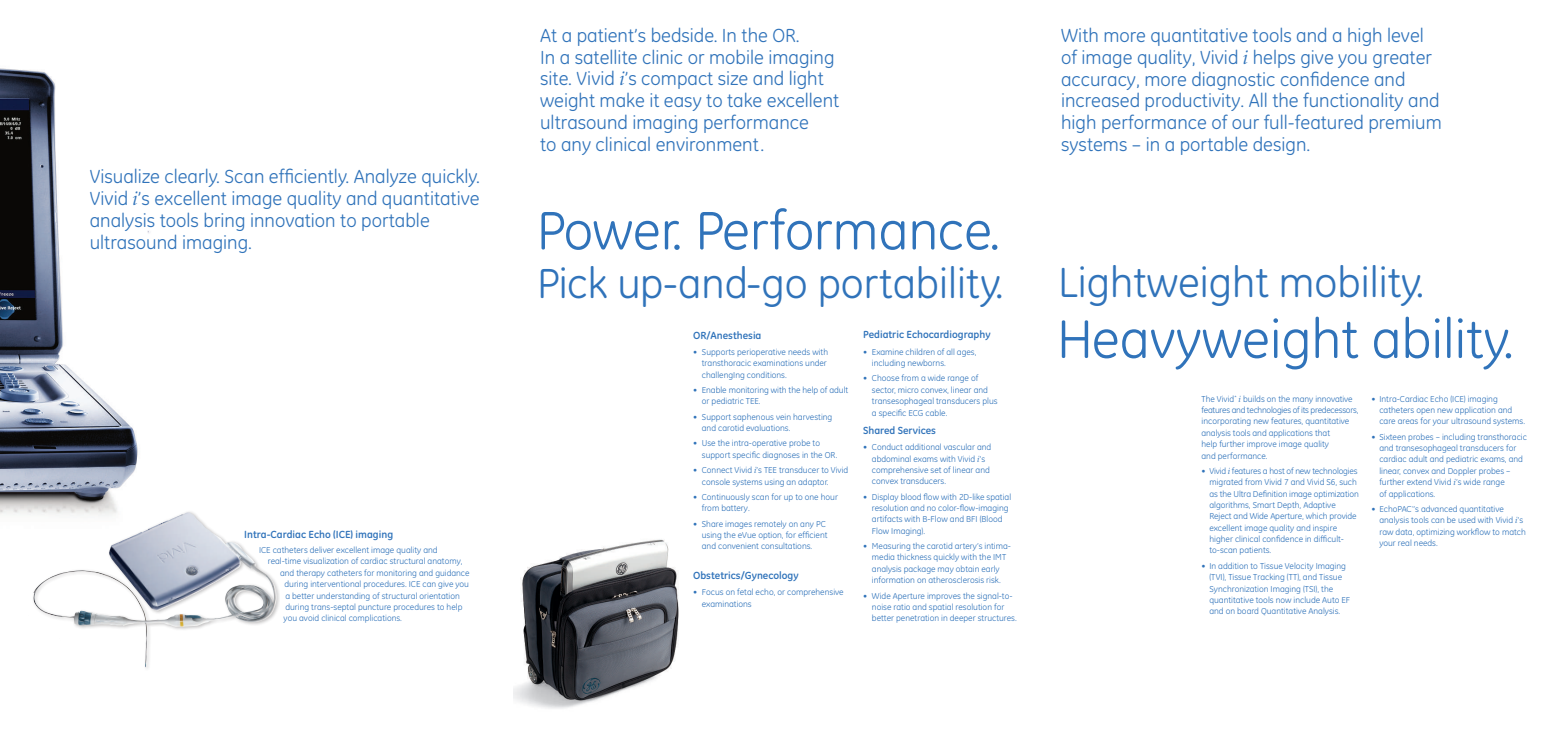
<style>
.page{position:relative;width:1556px;height:737px;background:#fff}
.page>*{position:absolute;margin:0;border:0;box-sizing:border-box;transform-origin:0 0}
.t1{font:54.95px "GE Inspira";color:#3073ba}
.t2{font:42.7px "GE Inspira";color:#3073ba}
.t3{font:19.25px/21.9px "GE Inspira";color:#3073ba}
.t4{font:700 10.5px "GE Inspira";color:#3073ba}
.t5{font:8.75px/11.4px "GE Inspira";color:#3073ba}
.s1{font-family:"Palatino LT Std";font-style:italic}
</style>
<div class="page">
<img style="left:513px;top:539px;width:166px;height:170px">
<img style="left:0;top:68px;width:149px;height:447px">
<div style="left:26px;top:510px;width:254px;height:161px;background:#fff"></div>
<img style="left:33px;top:513px;width:243px;height:113px">
<h3 class="t3" style="left:90px;top:167px;width:391px">Visualize clearly. Scan efficiently. Analyze quickly.<br>Vivid <span class="s1">i</span>’s excellent image quality and quantitative analysis tools bring innovation to portable ultrasound imaging.</h3>
<p class="t4" style="left:244px;top:530px;width:150px">Intra-Cardiac Echo (ICE) imaging</p>
<p class="t5" style="left:259px;top:545px;width:180px">ICE catheters deliver excellent image quality and</p>
<p class="t5" style="left:268px;top:556px;width:196px">real-time visualization of cardiac structural anatomy,</p>
<p class="t5" style="left:280px;top:568px;width:191px">and therapy catheters for monitoring and guidance</p>
<p class="t5" style="left:284px;top:579px;width:186px">during interventional procedures. ICE can give you</p>
<p class="t5" style="left:285px;top:590px;width:176px">a better understanding of structural orientation</p>
<p class="t5" style="left:285px;top:602px;width:178px">during trans-septal puncture procedures to help</p>
<p class="t5" style="left:283px;top:613px;width:120px">you avoid clinical complications.</p>
<h3 class="t3" style="left:540px;top:26px;width:301px">At a patient’s bedside. In the OR.<br>In a satellite clinic or mobile imaging site. Vivid <span class="s1">i</span>’s compact size and light weight make it easy to take excellent ultrasound imaging performance<br>to any clinical environment.</h3>
<p class="t3" style="left:1061px;top:26px;width:382px">With more quantitative tools and a high level of image quality, Vivid <span class="s1">i</span> helps give you greater accuracy, more diagnostic confidence and increased productivity. All the functionality and high performance of our full-featured premium systems – in a portable design.</p>
<h1 class="t1" style="left:536px;top:209px;width:465px">Power. Performance.</h1>
<h2 class="t2" style="left:537px;top:266px;width:468px">Pick up-and-go portability.</h2>
<p class="t4" style="left:693px;top:331px;width:70px">OR/Anesthesia</p>
<p class="t5" style="left:701px;top:347px;width:128px;text-indent:-9px">• Supports perioperative needs with transthoracic examinations under challengIng conditions.</p>
<p class="t5" style="left:701px;top:385px;width:148px;text-indent:-9px">• Enable monitoring with the help of adult or pediatric TEE.</p>
<p class="t5" style="left:701px;top:412px;width:132px;text-indent:-9px">• Support saphenous vein harvesting and carotid evaluations.</p>
<p class="t5" style="left:701px;top:438px;width:137px;text-indent:-9px">• Use the intra-operative probe to support specific diagnoses in the OR.</p>
<p class="t5" style="left:701px;top:465px;width:148px;text-indent:-9px">• Connect Vivid <span class="s1">i</span>’s TEE transducer to Vivid console systems using an adaptor.</p>
<p class="t5" style="left:701px;top:492px;width:138px;text-indent:-9px">• Continuously scan for up to one hour from battery.</p>
<p class="t5" style="left:701px;top:518px;width:127px;text-indent:-9px">• Share images remotely on any PC using the eVue option, for efficient and convenient consultations.</p>
<p class="t4" style="left:693px;top:571px;width:107px">Obstetrics/Gynecology</p>
<p class="t5" style="left:701px;top:587px;width:143px;text-indent:-9px">• Focus on fetal echo, or comprehensive examinations</p>
<p class="t4" style="left:863px;top:331px;width:129px">Pediatric Echocardiography</p>
<p class="t5" style="left:871px;top:347px;width:106px;text-indent:-9px">• Examine children of all ages, including newborns.</p>
<p class="t5" style="left:871px;top:373px;width:127px;text-indent:-9px">• Choose from a wide range of sector, micro convex, linear and transesophageal transducers plus a specific ECG cable.</p>
<p class="t4" style="left:863px;top:426px;width:74px">Shared Services</p>
<p class="t5" style="left:871px;top:442px;width:121px;text-indent:-9px">• Conduct additional vascular and abdominal exams with Vivid <span class="s1">i</span>’s comprehensive set of linear and convex transducers.</p>
<p class="t5" style="left:871px;top:491px;width:141px;text-indent:-9px">• Display blood flow with 2D-like spatial resolution and no color-flow-imaging artifacts with B-Flow and BFI (Blood Flow Imaging).</p>
<p class="t5" style="left:863px;top:541px;width:149px;text-align:center">• Measuring the carotid artery’s intima&shy;media thickness quickly with the IMT analysis package may obtain early information on atherosclerosis risk.</p>
<p class="t5" style="left:871px;top:590px;width:146px;text-indent:-9px">• Wide Aperture improves the signal-to&shy;noise ratio and spatial resolution for better penetration in deeper structures.</p>
<h2 class="t2" style="left:1057px;top:266px;width:368px">Lightweight mobility.</h2>
<h1 class="t1" style="left:1056px;top:317px;width:458px">Heavyweight ability.</h1>
<p class="t5" style="left:1201px;top:393px;width:158px">The Vivid<sup>*</sup> <span class="s1">i</span> builds on the many innovative features and technologies of its predecessors, incorporating new features, quantitative analysis tools and applications that<br>help further improve image quality<br>and performance.</p>
<p class="t5" style="left:1209px;top:466px;width:151px;text-indent:-8px">• Vivid <span class="s1">i</span> features a host of new technologies migrated from Vivid 7 and Vivid S6, such as the Ultra Definition image optimization algorithms, Smart Depth, Adaptive Reject and Wide Aperture, which provide excellent image quality and inspire higher clinical confidence in difficult&shy;to-scan patients.</p>
<p class="t5" style="left:1209px;top:561px;width:142px;text-indent:-8px">• In addition to Tissue Velocity Imaging (TVI), Tissue Tracking (TT), and Tissue Synchronization Imaging (TSI), the quantitative tools now include Auto EF and on board Quantitative Analysis.</p>
<p class="t5" style="left:1379px;top:393px;width:147px;text-indent:-8px">• Intra-Cardiac Echo (ICE) imaging catheters open new application and care areas for your ultrasound systems.</p>
<p class="t5" style="left:1379px;top:431px;width:149px;text-indent:-8px">• Sixteen probes – including transthoracic and transesophageal transducers for cardiac adult and pediatric exams, and linear, convex and Doppler probes – further extend Vivid <span class="s1">i</span>’s wide range<br>of applications.</p>
<p class="t5" style="left:1379px;top:504px;width:148px;text-indent:-8px">• EchoPAC<sup>*</sup>‘s advanced quantitative analysis tools can be used with Vivid <span class="s1">i</span>’s raw data, optimizing workflow to match your real needs.</p>
</div>
